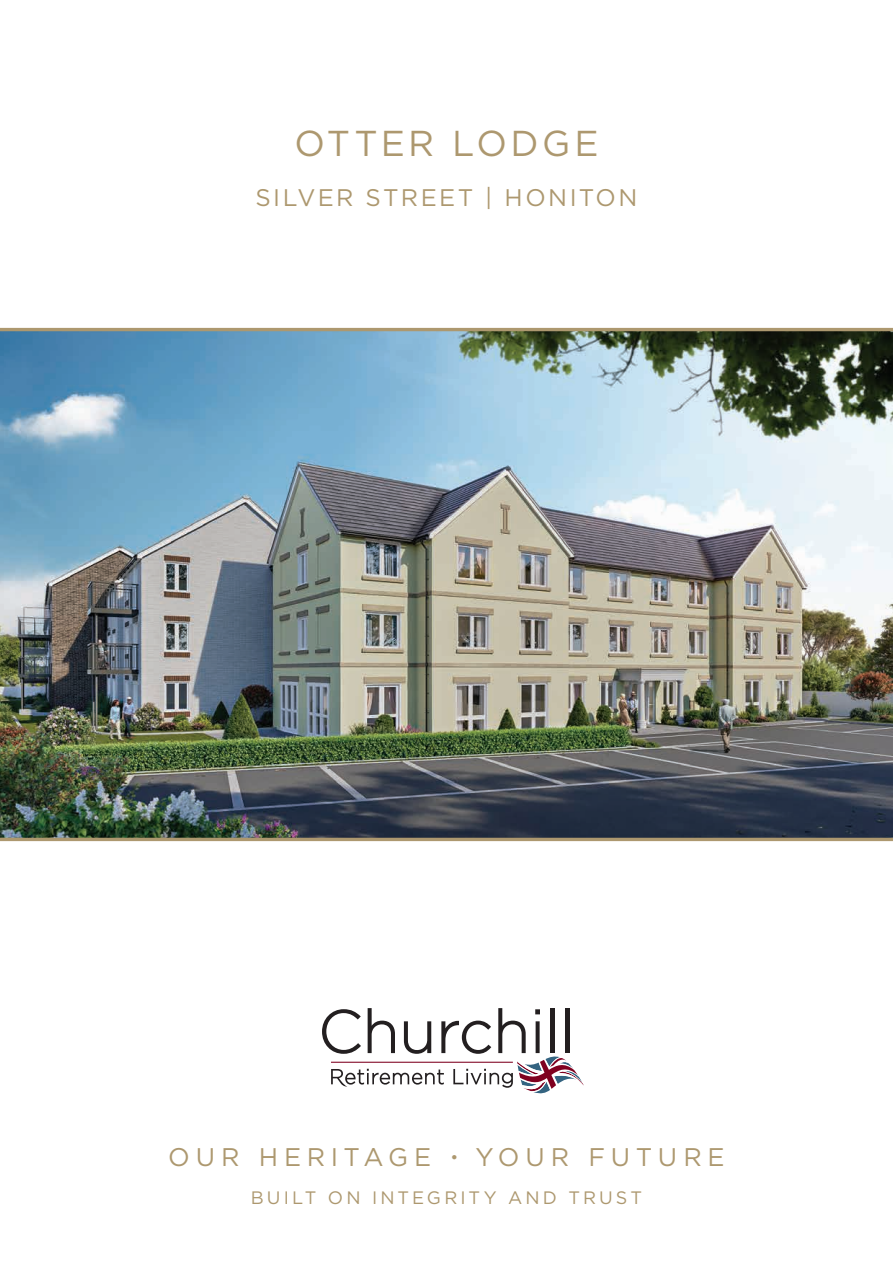
<style>
.page{position:relative;width:893px;height:1263px;background:#fff}
.page>*{position:absolute;margin:0;border:0;box-sizing:border-box;transform-origin:0 0}
.t1{font:36px "Gotham";letter-spacing:.09em;color:#ad986f}
.t2{font:25.5px "Gotham";letter-spacing:.225em;color:#ad986f}
.t3{font:24px "Gotham";letter-spacing:.1em;color:#ad986f}
.t4{font:18px "Gotham";letter-spacing:.17em;color:#ad986f}
.s1{font-size:16.5px}
</style>
<div class="page">
<svg style="left:322px;top:1008px;width:262px;height:86px"></svg>
<img style="left:0;top:331px;width:893px;height:507px">
<hr style="left:0;top:328px;width:893px;height:3px;background:#ad986f">
<hr style="left:0;top:838px;width:893px;height:3px;background:#ad986f">
<p class="t1" style="left:294px;top:121px;width:305px">OTTER LODGE</p>
<p class="t3" style="left:256px;top:183px;width:383px">SILVER STREET | HONITON</p>
<p class="t2" style="left:168px;top:1141px;width:558px">OUR HERITAGE <span class="s1">•</span> YOUR FUTURE</p>
<p class="t4" style="left:251px;top:1186px;width:393px">BUILT ON INTEGRITY AND TRUST</p>
</div>
